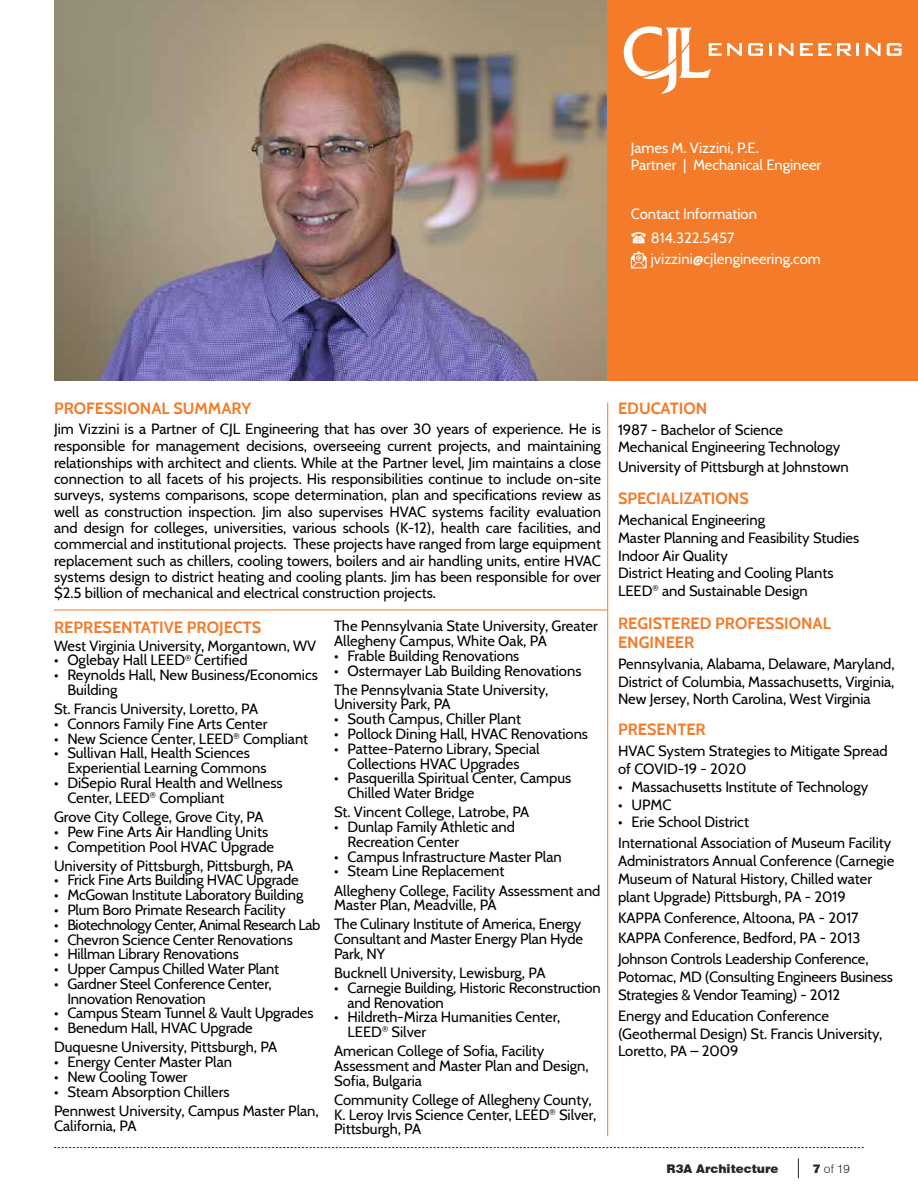
<style>
.page{position:relative;width:918px;height:1188px;background:#fff}
.page>*{position:absolute;margin:0;border:0;box-sizing:border-box;transform-origin:0 0}
.t1{font:700 16.2px/19.2px "Cabin";color:#f47b29}
.t2{font:14.85px/14.9px "Cabin";color:#000}
.t3{font:14.85px/17.7px "Cabin";color:#fff}
.t4{font:14.85px "Cabin";letter-spacing:-.03em;color:#000}
.t5{font:900 12px "Swiss 721 BT";color:#292829}
.t6{font:300 12px "Swiss 721 BT";color:#292829}
.s1{font-weight:900}
</style>
<div class="page">
<img style="left:54px;top:0;width:553px;height:381px">
<div style="left:607px;top:0;width:311px;height:381px;background:#f47b29"></div>
<hr style="left:607px;top:402px;width:1px;height:734px;background:#f47b29">
<hr style="left:54px;top:610px;width:553px;height:1px;background:#f47b29">
<svg style="left:624px;top:26px;width:118px;height:68px"></svg>
<svg style="left:748px;top:43px;width:15px;height:13px"></svg>
<svg style="left:769px;top:43px;width:3px;height:13px"></svg>
<svg style="left:779px;top:43px;width:14px;height:13px"></svg>
<svg style="left:800px;top:43px;width:31px;height:13px"></svg>
<svg style="left:837px;top:43px;width:22px;height:13px"></svg>
<svg style="left:866px;top:43px;width:15px;height:13px"></svg>
<svg style="left:887px;top:43px;width:15px;height:13px"></svg>
<svg style="left:631px;top:232px;width:15px;height:11px"></svg>
<svg style="left:631px;top:251px;width:16px;height:17px"></svg>
<svg style="left:54px;top:1147px;width:810px;height:1px"></svg>
<svg style="left:798px;top:1158px;width:1px;height:20px"></svg>
<p class="t3" style="left:631px;top:137px;width:192px">James M. Vizzini, P.E.<br>Partner | Mechanical Engineer</p>
<p class="t3" style="left:631px;top:201px;width:128px;line-height:24.5px;text-align:center">Contact Information<br>814.322.5457</p>
<p class="t3" style="left:651px;top:249px;width:172px">jvizzini@cjlengineering.com</p>
<p class="t1" style="left:54px;top:397px;width:199px">PROFESSIONAL SUMMARY</p>
<p class="t2" style="left:54px;top:419px;width:549px;line-height:16.4px;text-align:justify">Jim Vizzini is a Partner of CJL Engineering that has over 30 years of experience. He is responsible for management decisions, overseeing current projects, and maintaining relationships with architect and clients. While at the Partner level, Jim maintains a close connection to all facets of his projects. His responsibilities continue to include on-site surveys, systems comparisons, scope determination, plan and specifications review as well as construction inspection. Jim also supervises HVAC systems facility evaluation and design for colleges, universities, various schools (K-12), health care facilities, and commercial and institutional projects. These projects have ranged from large equipment replacement such as chillers, cooling towers, boilers and air handling units, entire HVAC systems design to district heating and cooling plants. Jim has been responsible for over $2.5 billion of mechanical and electrical construction projects.</p>
<p class="t1" style="left:54px;top:616px;width:209px">REPRESENTATIVE PROJECTS</p>
<p class="t2" style="left:54px;top:637px;width:264px">West Virginia University, Morgantown, WV</p>
<p class="t2" style="left:54px;top:652px;width:195px">• Oglebay Hall LEED<sup>®</sup> Certified</p>
<p class="t2" style="left:67px;top:667px;width:252px;text-indent:-13px">• Reynolds Hall, New Business/Economics<br>Building</p>
<p class="t2" style="left:54px;top:700px;width:206px">St. Francis University, Loretto, PA</p>
<p class="t2" style="left:54px;top:715px;width:215px">• Connors Family Fine Arts Center</p>
<p class="t2" style="left:54px;top:730px;width:256px">• New Science Center, LEED<sup>®</sup> Compliant</p>
<p class="t2" style="left:67px;top:745px;width:201px;text-indent:-13px">• Sullivan Hall, Health Sciences<br>Experiential Learning Commons</p>
<p class="t2" style="left:67px;top:774px;width:217px;text-indent:-13px">• DiSepio Rural Health and Wellness<br>Center, LEED<sup>®</sup> Compliant</p>
<p class="t2" style="left:54px;top:808px;width:211px">Grove City College, Grove City, PA</p>
<p class="t2" style="left:54px;top:823px;width:216px">• Pew Fine Arts Air Handling Units</p>
<p class="t2" style="left:54px;top:836px;width:241px;line-height:19px">• Competition Pool HVAC Upgrade<br>University of Pittsburgh, Pittsburgh, PA</p>
<p class="t2" style="left:54px;top:872px;width:246px">• Frick Fine Arts Building HVAC Upgrade</p>
<p class="t2" style="left:54px;top:887px;width:251px">• McGowan Institute Laboratory Building</p>
<p class="t2" style="left:54px;top:901px;width:233px">• Plum Boro Primate Research Facility</p>
<p class="t4" style="left:54px;top:913px;width:268px">• Biotechnology Center, Animal Research Lab</p>
<p class="t2" style="left:54px;top:931px;width:240px">• Chevron Science Center Renovations</p>
<p class="t2" style="left:54px;top:946px;width:186px">• Hillman Library Renovations</p>
<p class="t2" style="left:54px;top:960px;width:227px">• Upper Campus Chilled Water Plant</p>
<p class="t2" style="left:67px;top:975px;width:206px;text-indent:-13px">• Gardner Steel Conference Center,<br>Innovation Renovation</p>
<p class="t2" style="left:54px;top:1005px;width:261px">• Campus Steam Tunnel &amp; Vault Upgrades</p>
<p class="t2" style="left:54px;top:1018px;width:225px;line-height:19px">• Benedum Hall, HVAC Upgrade<br>Duquesne University, Pittsburgh, PA</p>
<p class="t2" style="left:54px;top:1054px;width:180px">• Energy Center Master Plan</p>
<p class="t2" style="left:54px;top:1068px;width:135px">• New Cooling Tower</p>
<p class="t2" style="left:54px;top:1081px;width:266px;line-height:19px">• Steam Absorption Chillers<br>Pennwest University, Campus Master Plan,</p>
<p class="t2" style="left:54px;top:1117px;width:84px">California, PA</p>
<p class="t2" style="left:334px;top:618px;width:265px">The Pennsylvania State University, Greater<br>Allegheny Campus, White Oak, PA</p>
<p class="t2" style="left:334px;top:647px;width:187px">• Frable Building Renovations</p>
<p class="t2" style="left:334px;top:660px;width:249px;line-height:19px">• Ostermayer Lab Building Renovations<br>The Pennsylvania State University,</p>
<p class="t2" style="left:334px;top:696px;width:118px">University Park, PA</p>
<p class="t2" style="left:334px;top:711px;width:188px">• South Campus, Chiller Plant</p>
<p class="t2" style="left:334px;top:725px;width:255px">• Pollock Dining Hall, HVAC Renovations</p>
<p class="t2" style="left:334px;top:740px;width:207px;text-align:center">• Pattee-Paterno Library, Special<br>Collections HVAC Upgrades</p>
<p class="t2" style="left:348px;top:770px;width:225px;text-indent:-13px">• Pasquerilla Spiritual Center, Campus<br>Chilled Water Bridge</p>
<p class="t2" style="left:334px;top:804px;width:197px">St. Vincent College, Latrobe, PA</p>
<p class="t2" style="left:348px;top:818px;width:169px;text-indent:-13px">• Dunlap Family Athletic and<br>Recreation Center</p>
<p class="t2" style="left:334px;top:848px;width:229px">• Campus Infrastructure Master Plan</p>
<p class="t2" style="left:334px;top:861px;width:268px;line-height:19px">• Steam Line Replacement<br>Allegheny College, Facility Assessment and</p>
<p class="t2" style="left:334px;top:895px;width:249px;line-height:19px">Master Plan, Meadville, PA<br>The Culinary Institute of America, Energy</p>
<p class="t2" style="left:334px;top:931px;width:250px">Consultant and Master Energy Plan Hyde<br>Park, NY</p>
<p class="t2" style="left:334px;top:964px;width:213px">Bucknell University, Lewisburg, PA</p>
<p class="t2" style="left:348px;top:979px;width:255px;text-indent:-13px">• Carnegie Building, Historic Reconstruction and Renovation</p>
<p class="t2" style="left:348px;top:1009px;width:214px;text-indent:-13px">• Hildreth-Mirza Humanities Center,<br>LEED<sup>®</sup> Silver</p>
<p class="t2" style="left:334px;top:1043px;width:256px">American College of Sofia, Facility<br>Assessment and Master Plan and Design,<br>Sofia, Bulgaria</p>
<p class="t2" style="left:334px;top:1091px;width:264px">Community College of Allegheny County,<br>K. Leroy Irvis Science Center, LEED<sup>®</sup> Silver,<br>Pittsburgh, PA</p>
<p class="t1" style="left:618px;top:397px;width:91px">EDUCATION</p>
<p class="t2" style="left:618px;top:420px;width:224px;line-height:17.7px">1987 - Bachelor of Science<br>Mechanical Engineering Technology</p>
<p class="t2" style="left:618px;top:458px;width:232px">University of Pittsburgh at Johnstown</p>
<p class="t1" style="left:618px;top:488px;width:132px">SPECIALIZATIONS</p>
<p class="t2" style="left:618px;top:510px;width:243px;line-height:17.7px">Mechanical Engineering<br>Master Planning and Feasibility Studies<br>Indoor Air Quality<br>District Heating and Cooling Plants<br>LEED<sup>®</sup> and Sustainable Design</p>
<p class="t1" style="left:618px;top:612px;width:214px">REGISTERED PROFESSIONAL<br>ENGINEER</p>
<p class="t2" style="left:618px;top:654px;width:278px;line-height:17.7px;text-align:justify">Pennsylvania, Alabama, Delaware, Maryland, District of Columbia, Massachusetts, Virginia, New Jersey, North Carolina, West Virginia</p>
<p class="t1" style="left:618px;top:719px;width:89px">PRESENTER</p>
<p class="t2" style="left:618px;top:741px;width:271px;line-height:17.7px">HVAC System Strategies to Mitigate Spread of COVID-19 - 2020</p>
<p class="t2" style="left:618px;top:778px;width:252px">• Massachusetts Institute of Technology</p>
<p class="t2" style="left:618px;top:796px;width:55px">• UPMC</p>
<p class="t2" style="left:618px;top:811px;width:275px;line-height:21px">• Erie School District<br>International Association of Museum Facility</p>
<p class="t2" style="left:618px;top:851px;width:278px;line-height:17.7px">Administrators Annual Conference (Carnegie<br>Museum of Natural History, Chilled water plant Upgrade) Pittsburgh, PA - 2019</p>
<p class="t2" style="left:618px;top:906px;width:252px;line-height:21px">KAPPA Conference, Altoona, PA - 2017<br>KAPPA Conference, Bedford, PA - 2013<br>Johnson Controls Leadership Conference,</p>
<p class="t2" style="left:618px;top:967px;width:276px;line-height:17.7px">Potomac, MD (Consulting Engineers Business<br>Strategies &amp; Vendor Teaming) - 2012</p>
<p class="t2" style="left:618px;top:1006px;width:266px;line-height:17.7px">Energy and Education Conference (Geothermal Design) St. Francis University,<br>Loretto, PA – 2009</p>
<p class="t5" style="left:667px;top:1161px;width:113px">R3A Architecture</p>
<p class="t6" style="left:813px;top:1161px;width:38px"><span class="s1">7</span> of 19</p>
</div>
